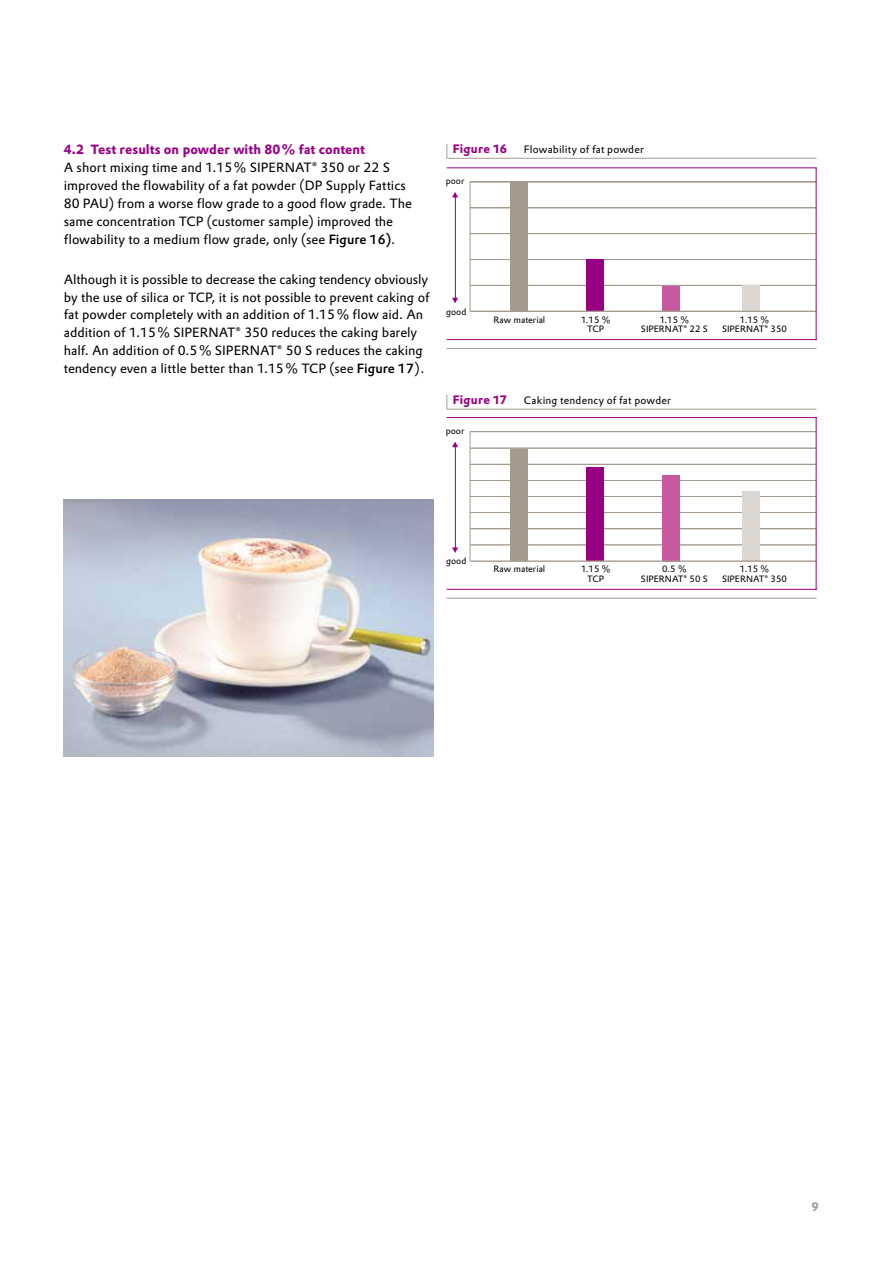
<style>
.page{position:relative;width:893px;height:1263px;background:#fff}
.page>*{position:absolute;margin:0;border:0;box-sizing:border-box;transform-origin:0 0}
.t1{font:13.2px/18px "Evonik Prokyon";color:#000}
.t2{font:700 13.2px "Evonik Prokyon";color:#980084}
.t3{font:700 12px "Evonik Prokyon";letter-spacing:.02em;color:#980084}
.t4{font:700 12px "Evonik Prokyon";color:#a59a8e}
.t5{font:10.5px "Evonik Prokyon";letter-spacing:.02em;color:#000}
.t6{font:9px/9.6px "Evonik Prokyon";color:#000;text-align:center}
.s1{font-weight:500}
</style>
<div class="page">
<svg style="left:446px;top:144px;width:1px;height:14px"></svg>
<hr style="left:446px;top:158px;width:72px;height:1px;background:#a59a8e">
<hr style="left:518px;top:158px;width:298px;height:1px;background:#a59a8e">
<svg style="left:446px;top:395px;width:1px;height:14px"></svg>
<hr style="left:446px;top:409px;width:72px;height:1px;background:#a59a8e">
<hr style="left:518px;top:409px;width:298px;height:1px;background:#a59a8e">
<hr style="left:447px;top:348px;width:369px;height:1px;background:#a59a8e">
<hr style="left:455px;top:197px;width:1px;height:101px;background:#980084">
<svg style="left:452px;top:192px;width:6px;height:5px"></svg>
<svg style="left:452px;top:298px;width:6px;height:5px"></svg>
<div style="left:510px;top:182px;width:18px;height:129px;background:#a59a8e"></div>
<hr style="left:470px;top:182px;width:1px;height:129px;background:#a59a8e">
<div style="left:470px;top:181px;width:346px;height:1px;border:1px solid #a59a8e"></div>
<div style="left:470px;top:207px;width:346px;height:1px;border:1px solid #a59a8e"></div>
<div style="left:470px;top:233px;width:346px;height:1px;border:1px solid #a59a8e"></div>
<div style="left:470px;top:259px;width:346px;height:1px;border:1px solid #a59a8e"></div>
<div style="left:470px;top:285px;width:346px;height:1px;border:1px solid #a59a8e"></div>
<div style="left:742px;top:285px;width:18px;height:26px;background:#dbd6d1"></div>
<div style="left:662px;top:286px;width:17px;height:25px;background:#c7599e"></div>
<div style="left:586px;top:259px;width:18px;height:52px;background:#980084"></div>
<div style="left:470px;top:311px;width:346px;height:1px;border:1px solid #a59a8e"></div>
<hr style="left:816px;top:168px;width:1px;height:172px;background:#980084">
<hr style="left:447px;top:339px;width:369px;height:1px;background:#980084">
<hr style="left:447px;top:167px;width:369px;height:1px;background:#980084">
<hr style="left:447px;top:598px;width:369px;height:1px;background:#a59a8e">
<hr style="left:455px;top:446px;width:1px;height:102px;background:#980084">
<svg style="left:452px;top:442px;width:6px;height:5px"></svg>
<svg style="left:452px;top:547px;width:6px;height:6px"></svg>
<div style="left:510px;top:449px;width:18px;height:112px;background:#a59a8e"></div>
<hr style="left:470px;top:432px;width:1px;height:129px;background:#a59a8e">
<hr style="left:470px;top:480px;width:346px;height:1px;background:#a59a8e">
<hr style="left:470px;top:496px;width:346px;height:1px;background:#a59a8e">
<hr style="left:470px;top:464px;width:346px;height:1px;background:#a59a8e">
<hr style="left:470px;top:431px;width:346px;height:1px;background:#a59a8e">
<hr style="left:470px;top:512px;width:346px;height:1px;background:#a59a8e">
<hr style="left:470px;top:448px;width:346px;height:1px;background:#a59a8e">
<hr style="left:470px;top:528px;width:346px;height:1px;background:#a59a8e">
<hr style="left:470px;top:545px;width:346px;height:1px;background:#a59a8e">
<div style="left:742px;top:492px;width:18px;height:69px;background:#dbd6d1"></div>
<div style="left:662px;top:475px;width:17px;height:86px;background:#c7599e"></div>
<div style="left:586px;top:468px;width:18px;height:93px;background:#980084"></div>
<hr style="left:470px;top:561px;width:346px;height:1px;background:#a59a8e">
<hr style="left:816px;top:417px;width:1px;height:172px;background:#980084">
<hr style="left:447px;top:589px;width:369px;height:1px;background:#980084">
<hr style="left:447px;top:417px;width:369px;height:1px;background:#980084">
<img style="left:64px;top:500px;width:370px;height:256px">
<p class="t2" style="left:64px;top:138px;width:303px">4.2 Test results on powder with 80% fat content</p>
<p class="t1" style="left:64px;top:157px;width:350px">A short mixing time and 1.15% SIPERNAT® 350 or 22 S improved the flowability of a fat powder (DP Supply Fattics 80 PAU) from a worse flow grade to a good flow grade. The same concentration TCP (customer sample) improved the flowability to a medium flow grade, only (see <span class="s1">Figure 16)</span>.</p>
<p class="t1" style="left:64px;top:269px;width:367px">Although it is possible to decrease the caking tendency obviously by the use of silica or TCP, it is not possible to prevent caking of fat powder completely with an addition of 1.15% flow aid. An addition of 1.15% SIPERNAT® 350 reduces the caking barely half. An addition of 0.5% SIPERNAT® 50 S reduces the caking tendency even a little better than 1.15% TCP (see <span class="s1">Figure 17</span>).</p>
<p class="t3" style="left:453px;top:139px;width:56px">Figure 16</p>
<p class="t5" style="left:524px;top:141px;width:122px">Flowability of fat powder</p>
<p class="t6" style="left:446px;top:177px;width:20px">poor</p>
<p class="t6" style="left:446px;top:307px;width:22px">good</p>
<p class="t6" style="left:494px;top:315px;width:53px">Raw material</p>
<p class="t6" style="left:581px;top:315px;width:31px">1.15 %<br>TCP</p>
<p class="t6" style="left:641px;top:315px;width:68px">1.15 %<br>SIPERNAT® 22 S</p>
<p class="t6" style="left:722px;top:315px;width:66px">1.15 %<br>SIPERNAT® 350</p>
<p class="t3" style="left:453px;top:390px;width:56px">Figure 17</p>
<p class="t5" style="left:524px;top:392px;width:149px">Caking tendency of fat powder</p>
<p class="t6" style="left:446px;top:427px;width:20px">poor</p>
<p class="t6" style="left:446px;top:557px;width:22px">good</p>
<p class="t6" style="left:494px;top:565px;width:53px">Raw material</p>
<p class="t6" style="left:581px;top:565px;width:31px">1.15 %<br>TCP</p>
<p class="t6" style="left:641px;top:565px;width:68px">0.5 %<br>SIPERNAT® 50 S</p>
<p class="t6" style="left:722px;top:565px;width:66px">1.15 %<br>SIPERNAT® 350</p>
<p class="t4" style="left:811px;top:1197px;width:9px">9</p>
</div>
